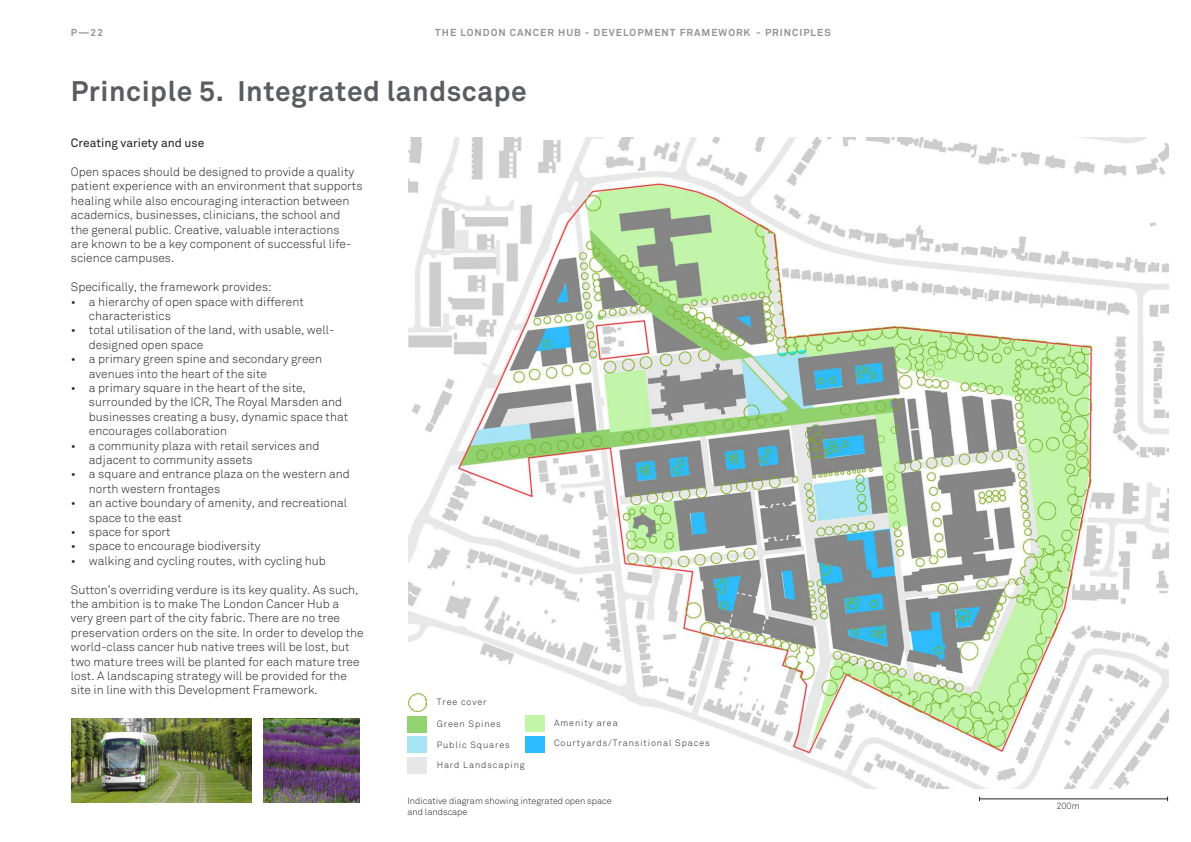
<style>
.page{position:relative;width:1191px;height:842px;background:#fff}
.page>*{position:absolute;margin:0;border:0;box-sizing:border-box;transform-origin:0 0}
.Bold_Heading{font:700 28px "Akkurat";letter-spacing:.02em;color:#5b5c61}
.t1{font:300 12px/14.4px "Akkurat";color:#231f20}
.t2{font:12px "Akkurat";color:#231f20}
.t3{font:700 10px "Akkurat";letter-spacing:.1em;color:#919295}
.Headline_Style{font:300 9px "Akkurat";letter-spacing:.1em;color:#231f20}
.Headline_Style-2{font:300 9px/10.8px "Akkurat";color:#231f20}
</style>
<div class="page">
<img style="left:408px;top:137px;width:760px;height:651px">
<img style="left:71px;top:718px;width:181px;height:84px">
<img style="left:263px;top:718px;width:97px;height:84px">
<hr style="left:979px;top:798px;width:188px;height:1px;background:#231f20">
<div style="left:407px;top:737px;width:20px;height:16px;background:#a7e4f6"></div>
<div style="left:407px;top:716px;width:20px;height:16px;background:#92d271"></div>
<div style="left:525px;top:715px;width:19px;height:17px;background:#c2f5a6"></div>
<div style="left:525px;top:736px;width:19px;height:16px;background:#2dbcff"></div>
<img style="left:408px;top:693px;width:19px;height:19px">
<div style="left:407px;top:757px;width:20px;height:17px;background:#e7e7e9"></div>
<p class="t3" style="left:71px;top:27px;width:34px">P—22</p>
<p class="t3" style="left:435px;top:27px;width:317px">THE LONDON CANCER HUB - DEVELOPMENT FRAMEWORK</p>
<p class="t3" style="left:756px;top:27px;width:76px">- PRINCIPLES</p>
<p class="Bold_Heading" style="left:71px;top:73px;width:457px">Principle 5. Integrated landscape</p>
<p class="t2" style="left:71px;top:136px;width:135px">Creating variety and use</p>
<p class="t1" style="left:71px;top:165px;width:293px">Open spaces should be designed to provide a quality patient experience with an environment that supports healing while also encouraging interaction between academics, businesses, clinicians, the school and<br>the general public. Creative, valuable interactions<br>are known to be a key component of successful life&shy;science campuses.</p>
<p class="t1" style="left:71px;top:280px;width:202px">Specifically, the framework provides:</p>
<p class="t1" style="left:89px;top:294px;width:216px;text-indent:-18px">• a hierarchy of open space with different characteristics</p>
<p class="t1" style="left:89px;top:323px;width:247px;text-indent:-18px">• total utilisation of the land, with usable, well&shy;designed open space</p>
<p class="t1" style="left:89px;top:352px;width:235px;text-indent:-18px">• a primary green spine and secondary green avenues into the heart of the site</p>
<p class="t1" style="left:89px;top:381px;width:261px;text-indent:-18px">• a primary square in the heart of the site, surrounded by the ICR, The Royal Marsden and businesses creating a busy, dynamic space that encourages collaboration</p>
<p class="t1" style="left:89px;top:438px;width:232px;text-indent:-18px">• a community plaza with retail services and adjacent to community assets</p>
<p class="t1" style="left:89px;top:467px;width:262px;text-indent:-18px">• a square and entrance plaza on the western and north western frontages</p>
<p class="t1" style="left:89px;top:496px;width:260px;text-indent:-18px">• an active boundary of amenity, and recreational space to the east</p>
<p class="t1" style="left:71px;top:525px;width:101px">• space for sport</p>
<p class="t1" style="left:71px;top:539px;width:191px">• space to encourage biodiversity</p>
<p class="t1" style="left:71px;top:554px;width:256px">• walking and cycling routes, with cycling hub</p>
<p class="t1" style="left:71px;top:582px;width:294px">Sutton’s overriding verdure is its key quality. As such, the ambition is to make The London Cancer Hub a very green part of the city fabric. There are no tree preservation orders on the site. In order to develop the world-class cancer hub native trees will be lost, but two mature trees will be planted for each mature tree lost. A landscaping strategy will be provided for the site in line with this Development Framework.</p>
<p class="Headline_Style" style="left:437px;top:696px;width:51px">Tree cover</p>
<p class="Headline_Style" style="left:437px;top:719px;width:66px">Green Spines</p>
<p class="Headline_Style" style="left:554px;top:718px;width:65px">Amenity area</p>
<p class="Headline_Style" style="left:437px;top:739px;width:75px">Public Squares</p>
<p class="Headline_Style" style="left:554px;top:738px;width:157px">Courtyards/Transitional Spaces</p>
<p class="Headline_Style" style="left:437px;top:760px;width:89px">Hard Landscaping</p>
<p class="Headline_Style-2" style="left:407px;top:795px;width:206px">Indicative diagram showing integrated open space and landscape</p>
<p class="Headline_Style" style="left:1056px;top:801px;width:25px">200m</p>
</div>
